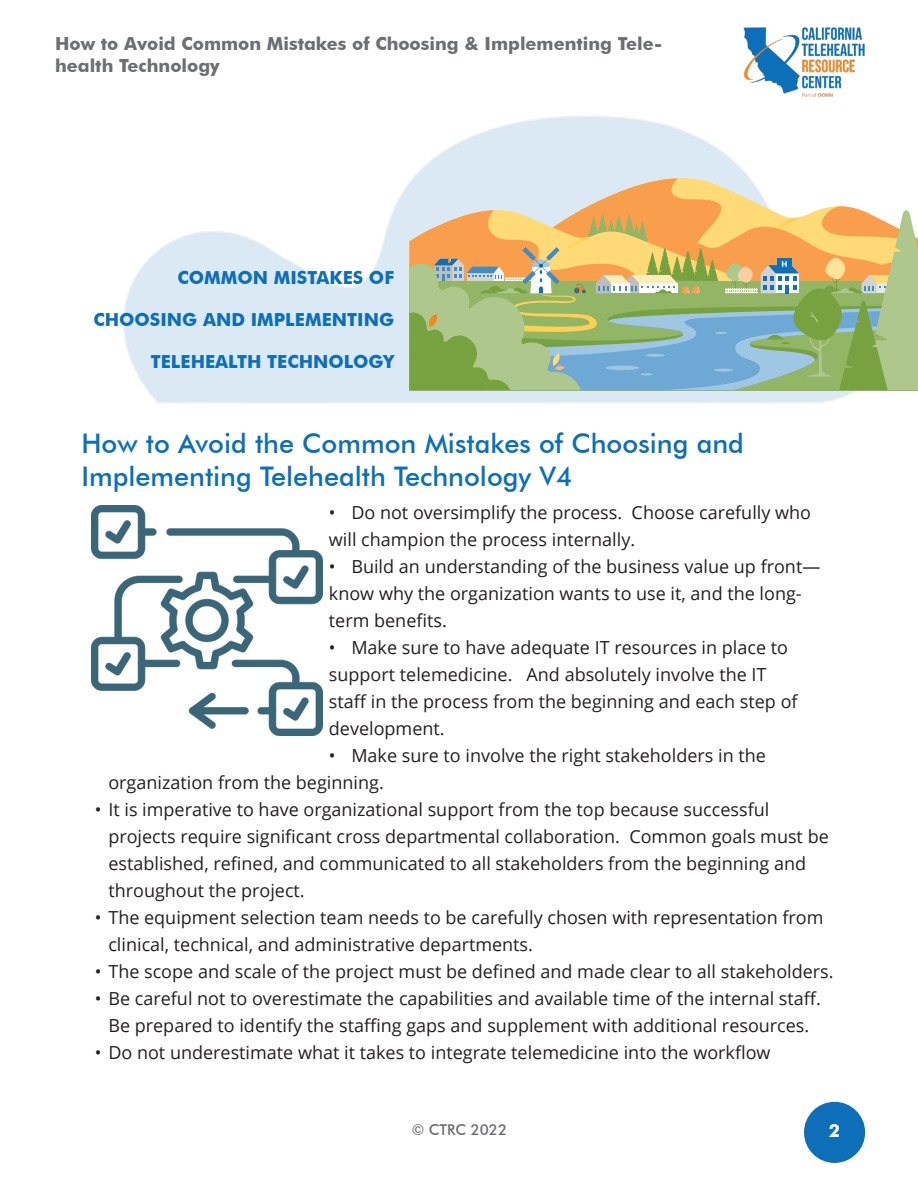
<style>
.page{position:relative;width:918px;height:1188px;background:#fff}
.page>*{position:absolute;margin:0;border:0;box-sizing:border-box;transform-origin:0 0}
.H2_Paragraph_Heading{font:500 27px/33px "Futura BT";color:#0d6fb8}
.t1{font:18px/27px "Open Sans";color:#231f20}
.Header_Title{font:700 18px/22.5px "Futura BT";color:#6d6e71}
.Interleaf_Folio_Titl{font:700 18px "Futura BT";color:#0d6fb8}
.t2{font:700 18px "Futura BT";color:#fff}
.t3{font:500 15px "Futura BT";color:#6d6e71}
.t4{font:700 9.45px "Calibri";color:#fff}
</style>
<div class="page">
<svg style="left:123px;top:116px;width:769px;height:287px"></svg>
<img style="left:743px;top:27px;width:122px;height:70px">
<svg style="left:496px;top:173px;width:396px;height:5px;fill:#dbe9f4"></svg>
<svg style="left:409px;top:178px;width:509px;height:212px"></svg>
<div style="left:777px;top:258px;width:14px;height:14px;background:#0e70b8"></div>
<div style="left:804px;top:1102px;width:61px;height:61px;background:#0d6fb8;border-radius:50%"></div>
<img style="left:92px;top:505px;width:230px;height:231px">
<p class="Header_Title" style="left:55px;top:32px;width:609px">How to Avoid Common Mistakes of Choosing &amp; Implementing Tele&shy;health Technology</p>
<p class="Interleaf_Folio_Titl" style="left:177px;top:266px;width:218px">COMMON MISTAKES OF</p>
<p class="Interleaf_Folio_Titl" style="left:93px;top:308px;width:302px">CHOOSING AND IMPLEMENTING</p>
<p class="Interleaf_Folio_Titl" style="left:151px;top:350px;width:245px">TELEHEALTH TECHNOLOGY</p>
<p class="t4" style="left:782px;top:258px;width:7px">H</p>
<p class="H2_Paragraph_Heading" style="left:81px;top:426px;width:664px">How to Avoid the Common Mistakes of Choosing and<br>Implementing Telehealth Technology V4</p>
<p class="t1" style="left:329px;top:499px;width:484px">• Do not oversimplify the process. Choose carefully who will champion the process internally.</p>
<p class="t1" style="left:329px;top:553px;width:493px">• Build an understanding of the business value up front— know why the organization wants to use it, and the long&shy;term benefits.</p>
<p class="t1" style="left:329px;top:634px;width:470px">• Make sure to have adequate IT resources in place to support telemedicine. And absolutely involve the IT staff in the process from the beginning and each step of development.</p>
<p class="t1" style="left:108px;top:742px;width:659px;text-indent:221px">• Make sure to involve the right stakeholders in the organization from the beginning.</p>
<p class="t1" style="left:108px;top:796px;width:722px;text-indent:-14px">• It is imperative to have organizational support from the top because successful projects require significant cross departmental collaboration. Common goals must be established, refined, and communicated to all stakeholders from the beginning and throughout the project.</p>
<p class="t1" style="left:108px;top:904px;width:717px;text-indent:-14px">• The equipment selection team needs to be carefully chosen with representation from clinical, technical, and administrative departments.</p>
<p class="t1" style="left:95px;top:958px;width:740px">• The scope and scale of the project must be defined and made clear to all stakeholders.</p>
<p class="t1" style="left:95px;top:985px;width:727px;text-align:center">• Be careful not to overestimate the capabilities and available time of the internal staff.<br>Be prepared to identify the staffing gaps and supplement with additional resources.</p>
<p class="t1" style="left:95px;top:1039px;width:677px">• Do not underestimate what it takes to integrate telemedicine into the workflow</p>
<p class="t3" style="left:412px;top:1121px;width:97px">© CTRC 2022</p>
<p class="t2" style="left:829px;top:1120px;width:13px">2</p>
</div>
